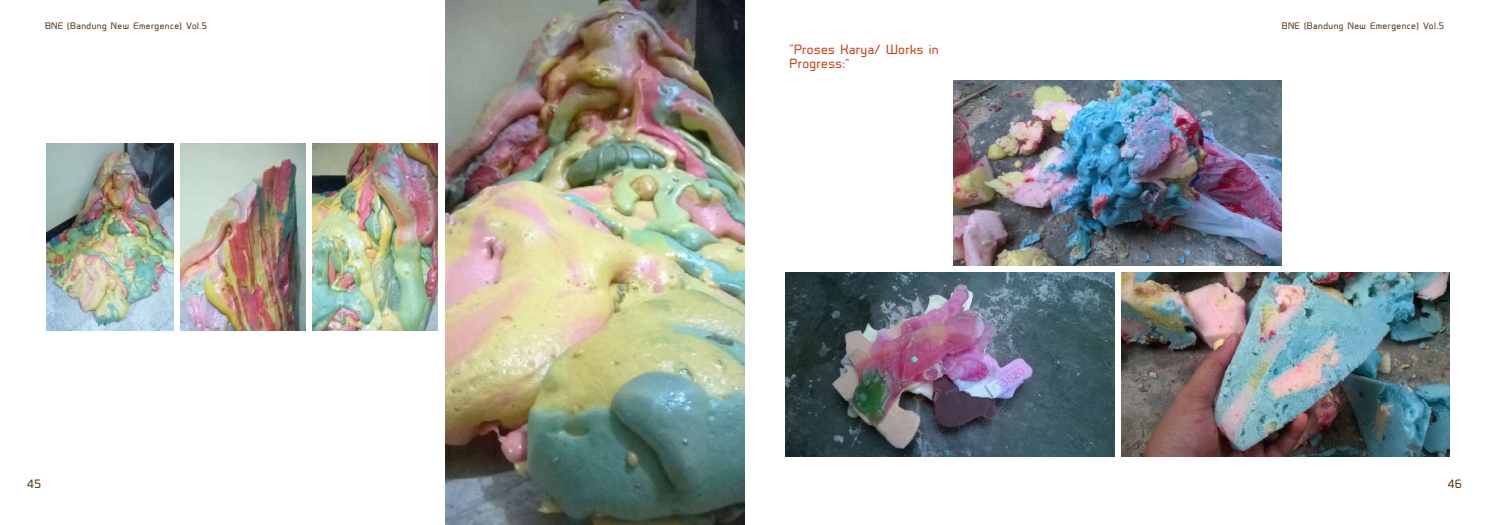
<style>
.page{position:relative;width:1489px;height:525px;background:#fff}
.page>*{position:absolute;margin:0;border:0;box-sizing:border-box;transform-origin:0 0}
.t1{font:12.5px/13.8px "Prime";letter-spacing:.025em;color:#cc401b}
.t2{font:11.25px "Prime";color:#533516}
.t3{font:8.75px "Prime";letter-spacing:.05em;color:#533516}
</style>
<div class="page">
<img style="left:785px;top:272px;width:328px;height:184px">
<img style="left:1121px;top:272px;width:328px;height:184px">
<img style="left:953px;top:81px;width:328px;height:184px">
<img style="left:445px;top:0;width:299px;height:524px">
<img style="left:180px;top:144px;width:126px;height:186px">
<img style="left:46px;top:144px;width:127px;height:187px">
<img style="left:312px;top:144px;width:125px;height:186px">
<p class="t3" style="left:45px;top:20px;width:164px">BNE (Bandung New Emergence) Vol.5</p>
<p class="t2" style="left:27px;top:477px;width:15px">45</p>
<h1 class="t1" style="left:789px;top:43px;width:151px">“Proses Karya/ Works in<br>Progress:”</h1>
<p class="t3" style="left:1281px;top:20px;width:164px">BNE (Bandung New Emergence) Vol.5</p>
<p class="t2" style="left:1447px;top:477px;width:16px">46</p>
</div>
